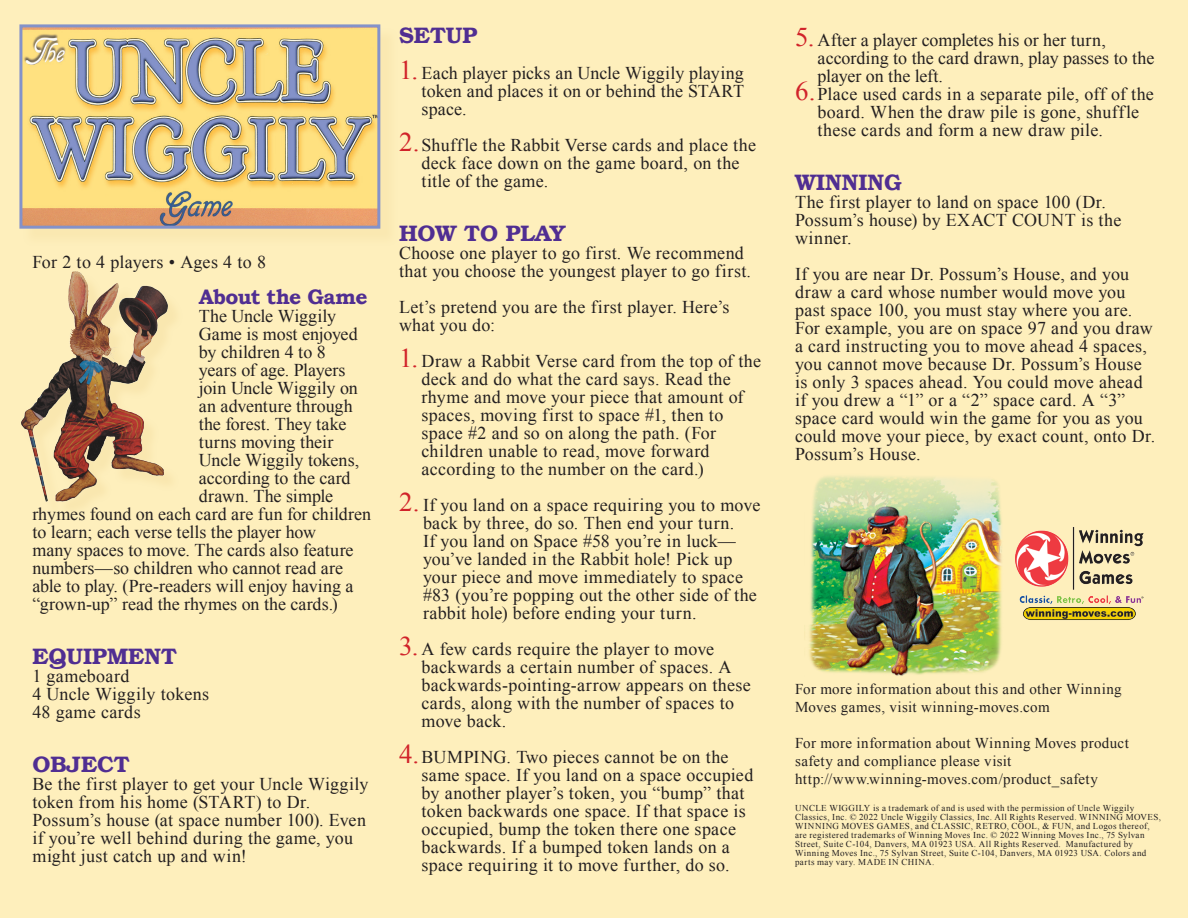
<style>
.page{position:relative;width:1188px;height:918px;background:#feefbc}
.page>*{position:absolute;margin:0;border:0;box-sizing:border-box;transform-origin:0 0}
.t1{font:600 22.5px "Bookman Std";color:#502e92}
.t2{font:700 21px "Bookman Old Style";letter-spacing:-.025em;color:#502e92}
.t3{font:18px/18px "Times New Roman";letter-spacing:.015em;color:#231f20}
.t4{font:18px/18px "Times New Roman";letter-spacing:-.005em;color:#231f20}
.t5{font:18px "Times New Roman";letter-spacing:-.01em;color:#231f20}
.t6{font:18px "Times New Roman";letter-spacing:-.015em;color:#231f20}
.t7{font:15px/18px "Times New Roman";letter-spacing:.025em;color:#231f20}
.t8{font:9px/9px "Times New Roman";letter-spacing:.04em;color:#231f20}
.s1{font-size:27px;color:#d1232a}
</style>
<div class="page">
<div style="left:22px;top:27px;width:377px;height:220px;background:#fbeab5"></div>
<img style="left:23px;top:28px;width:353px;height:197px">
<div style="left:19px;top:24px;width:361px;height:205px;border:3px solid #8492c9"></div>
<img style="left:21px;top:271px;width:148px;height:235px">
<img style="left:809px;top:476px;width:193px;height:200px">
<img style="left:1015px;top:527px;width:128px;height:93px">
<p class="t3" style="left:32px;top:253px;width:235px">For 2 to 4 players • Ages 4 to 8</p>
<p class="t2" style="left:199px;top:284px;width:170px">About the Game</p>
<p class="t5" style="left:199px;top:304px;width:139px">The Uncle Wiggily</p>
<p class="t4" style="left:199px;top:325px;width:160px">Game is most enjoyed</p>
<p class="t3" style="left:199px;top:343px;width:128px">by children 4 to 8</p>
<p class="t4" style="left:199px;top:361px;width:148px">years of age. Players</p>
<p class="t6" style="left:199px;top:376px;width:161px">join Uncle Wiggily on</p>
<p class="t3" style="left:199px;top:397px;width:155px">an adventure through</p>
<p class="t4" style="left:199px;top:415px;width:149px">the forest. They take</p>
<p class="t3" style="left:199px;top:433px;width:136px">turns moving their</p>
<p class="t5" style="left:199px;top:448px;width:162px">Uncle Wiggily tokens,</p>
<p class="t3" style="left:199px;top:469px;width:153px">according to the card</p>
<p class="t4" style="left:199px;top:487px;width:136px">drawn. The simple</p>
<p class="t3" style="left:32px;top:505px;width:340px">rhymes found on each card are fun for children</p>
<p class="t3" style="left:32px;top:523px;width:285px">to learn; each verse tells the player how</p>
<p class="t3" style="left:32px;top:541px;width:323px">many spaces to move. The cards also feature</p>
<p class="t3" style="left:32px;top:559px;width:312px">numbers—so children who cannot read are</p>
<p class="t3" style="left:32px;top:577px;width:323px">able to play. (Pre-readers will enjoy having a</p>
<p class="t4" style="left:32px;top:595px;width:307px">“grown-up” read the rhymes on the cards.)</p>
<p class="t1" style="left:32px;top:643px;width:146px">EQUIPMENT</p>
<p class="t3" style="left:32px;top:667px;width:98px">1 gameboard</p>
<p class="t3" style="left:32px;top:685px;width:178px">4 Uncle Wiggily tokens</p>
<p class="t3" style="left:32px;top:703px;width:110px">48 game cards</p>
<p class="t1" style="left:32px;top:751px;width:99px">OBJECT</p>
<p class="t3" style="left:32px;top:775px;width:338px">Be the first player to get your Uncle Wiggily token from his home (START) to Dr.<br>Possum’s house (at space number 100). Even if you’re well behind during the game, you might just catch up and win!</p>
<p class="t1" style="left:399px;top:22px;width:80px">SETUP</p>
<p class="t3" style="left:422px;top:64px;width:324px;text-align:justify;text-indent:-22px"><span class="s1">1.</span> Each player picks an Uncle Wiggily playing token and places it on or behind the START space.</p>
<p class="t3" style="left:399px;top:136px;width:359px;text-align:center"><span class="s1">2.</span>Shuffle the Rabbit Verse cards and place the deck face down on the game board, on the</p>
<p class="t3" style="left:422px;top:172px;width:128px">title of the game.</p>
<p class="t1" style="left:399px;top:220px;width:168px">HOW TO PLAY</p>
<p class="t3" style="left:399px;top:244px;width:354px">Choose one player to go first. We recommend that you choose the youngest player to go first.</p>
<p class="t3" style="left:399px;top:298px;width:332px">Let’s pretend you are the first player. Here’s what you do:</p>
<p class="t3" style="left:399px;top:352px;width:364px;text-align:center"><span class="s1">1.</span> Draw a Rabbit Verse card from the top of the deck and do what the card says. Read the</p>
<p class="t3" style="left:422px;top:388px;width:324px">rhyme and move your piece that amount of</p>
<p class="t3" style="left:422px;top:406px;width:303px">spaces, moving first to space #1, then to</p>
<p class="t3" style="left:422px;top:424px;width:296px">space #2 and so on along the path. (For</p>
<p class="t3" style="left:422px;top:442px;width:290px">children unable to read, move forward</p>
<p class="t3" style="left:422px;top:460px;width:284px">according to the number on the card.)</p>
<p class="t3" style="left:423px;top:496px;width:339px;text-indent:-24px"><span class="s1">2.</span> If you land on a space requiring you to move back by three, do so. Then end your turn.<br>If you land on Space #58 you’re in luck— you’ve landed in the Rabbit hole! Pick up your piece and move immediately to space #83 (you’re popping out the other side of the rabbit hole) before ending your turn.</p>
<p class="t3" style="left:422px;top:640px;width:331px;text-indent:-22px"><span class="s1">3.</span> A few cards require the player to move backwards a certain number of spaces. A backwards-pointing-arrow appears on these cards, along with the number of spaces to move back.</p>
<p class="t3" style="left:422px;top:748px;width:333px;text-indent:-22px"><span class="s1">4.</span>BUMPING. Two pieces cannot be on the same space. If you land on a space occupied by another player’s token, you “bump” that token backwards one space. If that space is occupied, bump the token there one space backwards. If a bumped token lands on a space requiring it to move further, do so.</p>
<p class="t4" style="left:818px;top:30px;width:338px;text-indent:-22px"><span class="s1">5.</span> After a player completes his or her turn, according to the card drawn, play passes to the player on the left.</p>
<p class="t3" style="left:818px;top:84px;width:338px;text-indent:-22px"><span class="s1">6.</span>Place used cards in a separate pile, off of the board. When the draw pile is gone, shuffle these cards and form a new draw pile.</p>
<p class="t1" style="left:795px;top:169px;width:108px">WINNING</p>
<p class="t3" style="left:795px;top:192px;width:328px">The first player to land on space 100 (Dr.<br>Possum’s house) by EXACT COUNT is the winner.</p>
<p class="t3" style="left:795px;top:264px;width:362px">If you are near Dr. Possum’s House, and you draw a card whose number would move you past space 100, you must stay where you are.<br>For example, you are on space 97 and you draw a card instructing you to move ahead 4 spaces, you cannot move because Dr. Possum’s House is only 3 spaces ahead. You could move ahead if you drew a “1” or a “2” space card. A “3” space card would win the game for you as you could move your piece, by exact count, onto Dr.<br>Possum’s House.</p>
<p class="t7" style="left:795px;top:679px;width:328px">For more information about this and other Winning<br>Moves games, visit winning-moves.com</p>
<p class="t7" style="left:795px;top:733px;width:335px">For more information about Winning Moves product safety and compliance please visit</p>
<p class="t7" style="left:795px;top:769px;width:304px">http://www.winning-moves.com/product_safety</p>
<p class="t8" style="left:795px;top:803px;width:367px">UNCLE WIGGILY is a trademark of and is used with the permission of Uncle Wiggily Classics, Inc. © 2022 Uncle Wiggily Classics, Inc. All Rights Reserved. WINNING MOVES, WINNING MOVES GAMES, and CLASSIC, RETRO, COOL, &amp; FUN, and Logos thereof, are registered trademarks of Winning Moves Inc. © 2022 Winning Moves Inc., 75 Sylvan Street, Suite C-104, Danvers, MA 01923 USA. All Rights Reserved. Manufactured by Winning Moves Inc., 75 Sylvan Street, Suite C-104, Danvers, MA 01923 USA. Colors and parts may vary. MADE IN CHINA.</p>
</div>
